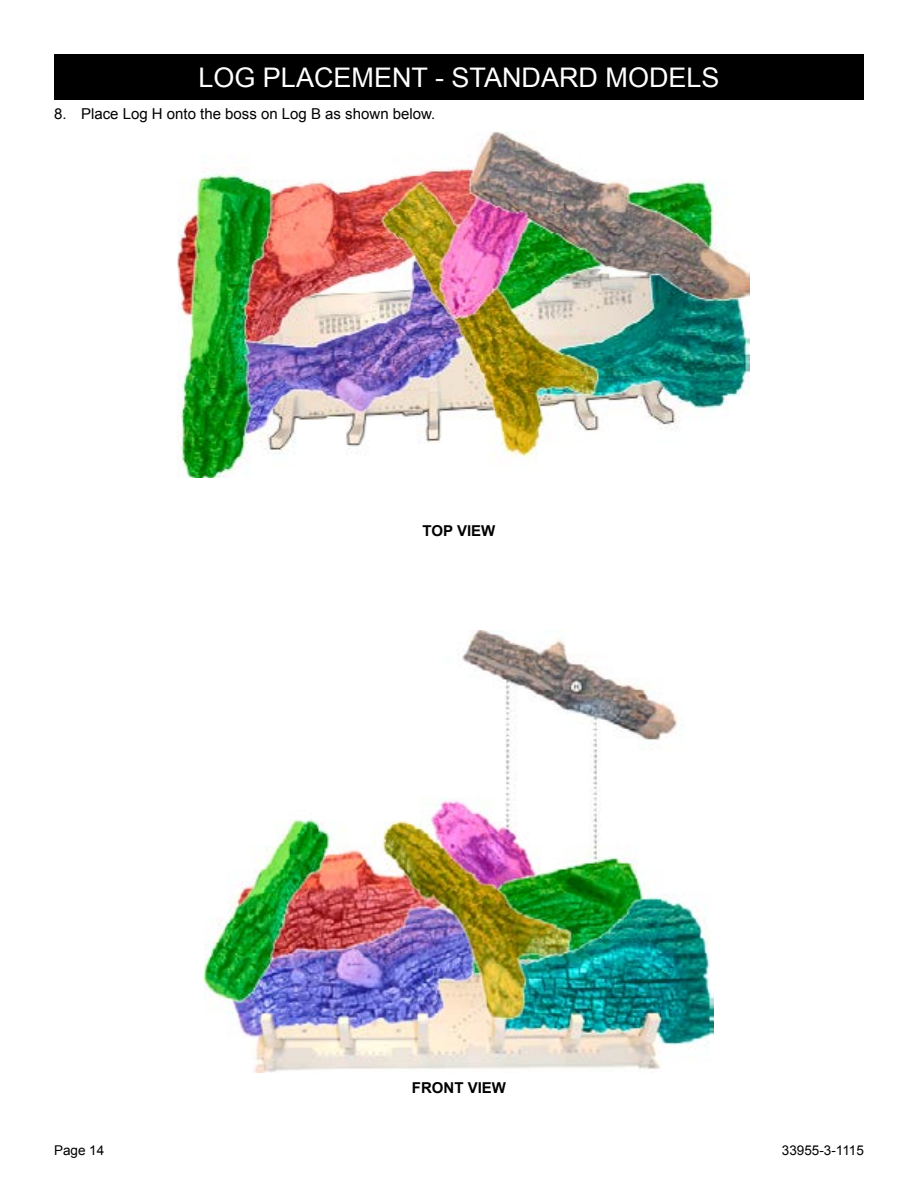
<style>
.page{position:relative;width:918px;height:1188px;background:#fff}
.page>*{position:absolute;margin:0;border:0;box-sizing:border-box;transform-origin:0 0}
.t1{font:27px "Arial";color:#fff}
.t2{font:15px "Arial";color:#000}
.t3{font:700 15px "Arial";color:#000}
.t4{font:13.5px "Arial";color:#000}
</style>
<div class="page">
<div style="left:54px;top:54px;width:810px;height:46px;background:#000"></div>
<img style="left:177px;top:132px;width:573px;height:346px">
<img style="left:205px;top:630px;width:508px;height:443px">
<h1 class="t1" style="left:198px;top:59px;width:523px">LOG PLACEMENT - STANDARD MODELS</h1>
<p class="t2" style="left:54px;top:104px;width:383px">8. Place Log H onto the boss on Log B as shown below.</p>
<p class="t3" style="left:423px;top:521px;width:74px">TOP VIEW</p>
<p class="t3" style="left:412px;top:1078px;width:96px">FRONT VIEW</p>
<p class="t4" style="left:54px;top:1142px;width:52px">Page 14</p>
<p class="t4" style="left:782px;top:1142px;width:84px">33955-3-1115</p>
</div>
